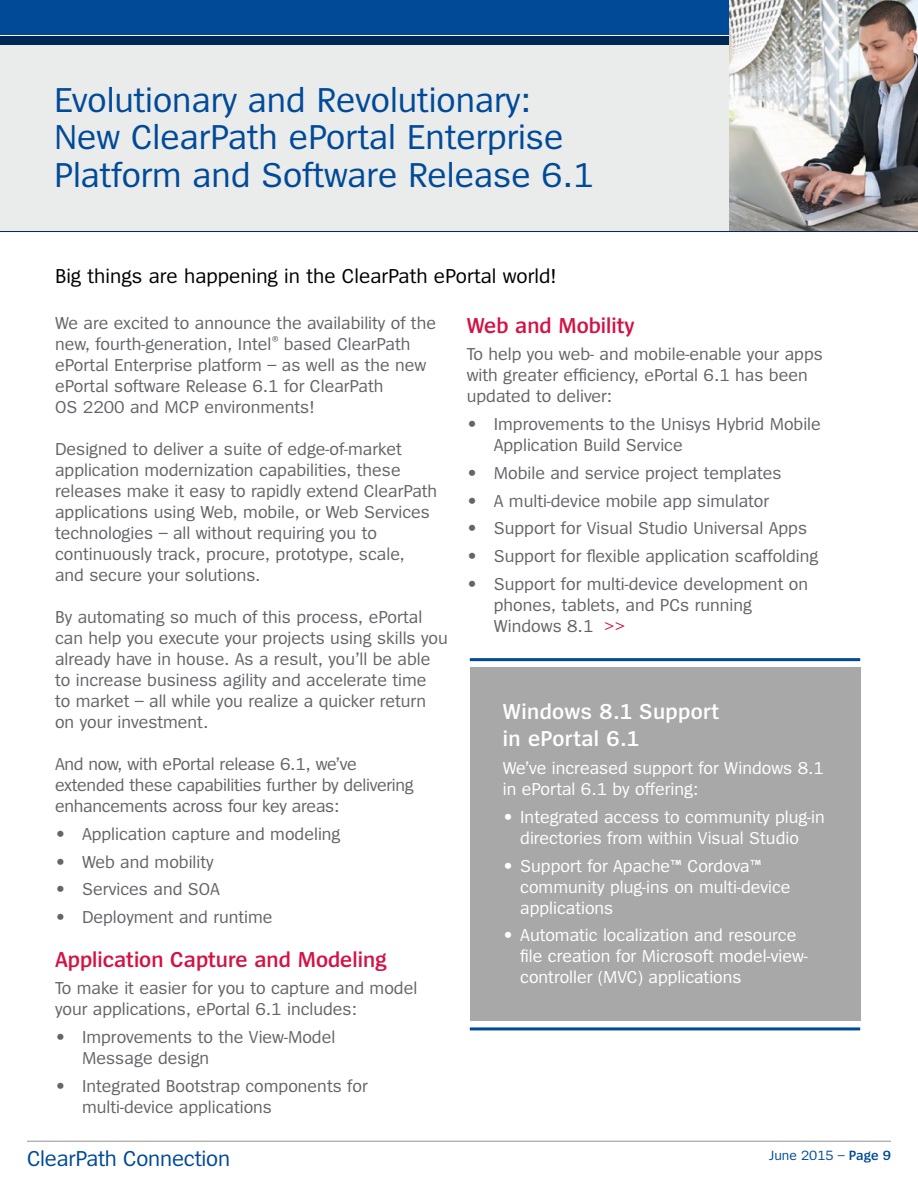
<style>
.page{position:relative;width:918px;height:1188px;background:#fff}
.page>*{position:absolute;margin:0;border:0;box-sizing:border-box;transform-origin:0 0}
.t1{font:36px/37.5px "Spiegel";color:#004a97}
.t2{font:600 22.5px "Spiegel";color:#d31245}
.t3{font:600 22.5px/27px "Spiegel";letter-spacing:.015em;color:#fff}
.t4{font:22.5px "Spiegel";letter-spacing:-.01em;color:#004a97}
.t5{font:21px "Spiegel";color:#000}
.t6{font:18px/21px "Spiegel";color:#646569}
.t7{font:18px/21px "Spiegel";color:#fff}
.t8{font:13.95px "Spiegel";color:#004a97}
.s1{color:#d31245}
.s2{font-weight:600}
</style>
<div class="page">
<hr style="left:27px;top:1141px;width:864px;height:1px;background:#939598">
<div style="left:0;top:42px;width:917px;height:190px;background:#eaebeb"></div>
<div style="left:0;top:0;width:918px;height:35px;background:#004a97"></div>
<div style="left:0;top:36px;width:918px;height:9px;background:#002856"></div>
<img style="left:729px;top:0;width:189px;height:231px">
<hr style="left:0;top:231px;width:918px;height:1px;background:#002856">
<div style="left:470px;top:667px;width:390px;height:354px;background:#a8a8a9"></div>
<hr style="left:470px;top:658px;width:390px;height:3px;background:#004a97">
<hr style="left:470px;top:1027px;width:390px;height:3px;background:#004a97">
<h1 class="t1" style="left:54px;top:82px;width:542px">Evolutionary and Revolutionary:<br>New ClearPath ePortal Enterprise<br>Platform and Software Release 6.1</h1>
<p class="t5" style="left:55px;top:265px;width:503px">Big things are happening in the ClearPath ePortal world!</p>
<p class="t6" style="left:55px;top:313px;width:382px">We are excited to announce the availability of the new, fourth-generation, Intel<sup>®</sup> based ClearPath ePortal Enterprise platform – as well as the new ePortal software Release 6.1 for ClearPath<br>OS 2200 and MCP environments!</p>
<p class="t6" style="left:55px;top:439px;width:384px">Designed to deliver a suite of edge-of-market application modernization capabilities, these releases make it easy to rapidly extend ClearPath applications using Web, mobile, or Web Services technologies – all without requiring you to continuously track, procure, prototype, scale, and secure your solutions.</p>
<p class="t6" style="left:55px;top:607px;width:394px">By automating so much of this process, ePortal can help you execute your projects using skills you already have in house. As a result, you’ll be able to increase business agility and accelerate time<br>to market – all while you realize a quicker return on your investment.</p>
<p class="t6" style="left:55px;top:754px;width:360px">And now, with ePortal release 6.1, we’ve extended these capabilities further by delivering enhancements across four key areas:</p>
<p class="t6" style="left:55px;top:824px;width:287px">• Application capture and modeling</p>
<p class="t6" style="left:55px;top:852px;width:160px">• Web and mobility</p>
<p class="t6" style="left:55px;top:879px;width:166px">• Services and SOA</p>
<p class="t6" style="left:55px;top:907px;width:219px">• Deployment and runtime</p>
<p class="t2" style="left:55px;top:948px;width:333px">Application Capture and Modeling</p>
<p class="t6" style="left:55px;top:978px;width:364px">To make it easier for you to capture and model your applications, ePortal 6.1 includes:</p>
<p class="t6" style="left:82px;top:1027px;width:255px;text-indent:-27px">• Improvements to the View-Model<br>Message design</p>
<p class="t6" style="left:82px;top:1076px;width:287px;text-indent:-27px">• Integrated Bootstrap components for multi-device applications</p>
<p class="t2" style="left:467px;top:314px;width:169px">Web and Mobility</p>
<p class="t6" style="left:467px;top:344px;width:358px">To help you web- and mobile-enable your apps with greater efficiency, ePortal 6.1 has been updated to deliver:</p>
<p class="t6" style="left:494px;top:414px;width:329px;text-indent:-27px">• Improvements to the Unisys Hybrid Mobile<br>Application Build Service</p>
<p class="t6" style="left:467px;top:463px;width:316px">• Mobile and service project templates</p>
<p class="t6" style="left:467px;top:491px;width:304px">• A multi-device mobile app simulator</p>
<p class="t6" style="left:467px;top:518px;width:342px">• Support for Visual Studio Universal Apps</p>
<p class="t6" style="left:467px;top:546px;width:353px">• Support for flexible application scaffolding</p>
<p class="t6" style="left:494px;top:574px;width:316px;text-indent:-27px">• Support for multi-device development on phones, tablets, and PCs running<br>Windows 8.1 <span class="s1">&gt;&gt;</span></p>
<p class="t3" style="left:503px;top:699px;width:218px">Windows 8.1 Support in ePortal 6.1</p>
<p class="t7" style="left:503px;top:758px;width:323px">We’ve increased support for Windows 8.1 in ePortal 6.1 by offering:</p>
<p class="t7" style="left:503px;top:807px;width:323px;text-align:center">• Integrated access to community plug-in directories from within Visual Studio</p>
<p class="t7" style="left:520px;top:856px;width:272px;text-indent:-17px">• Support for Apache™ Cordova™ community plug-ins on multi-device applications</p>
<p class="t7" style="left:520px;top:925px;width:289px;text-indent:-17px">• Automatic localization and resource file creation for Microsoft model-view&shy;controller (MVC) applications</p>
<p class="t4" style="left:27px;top:1148px;width:205px">ClearPath Connection</p>
<p class="t8" style="left:769px;top:1148px;width:123px">June 2015 – <span class="s2">Page 9</span></p>
</div>
